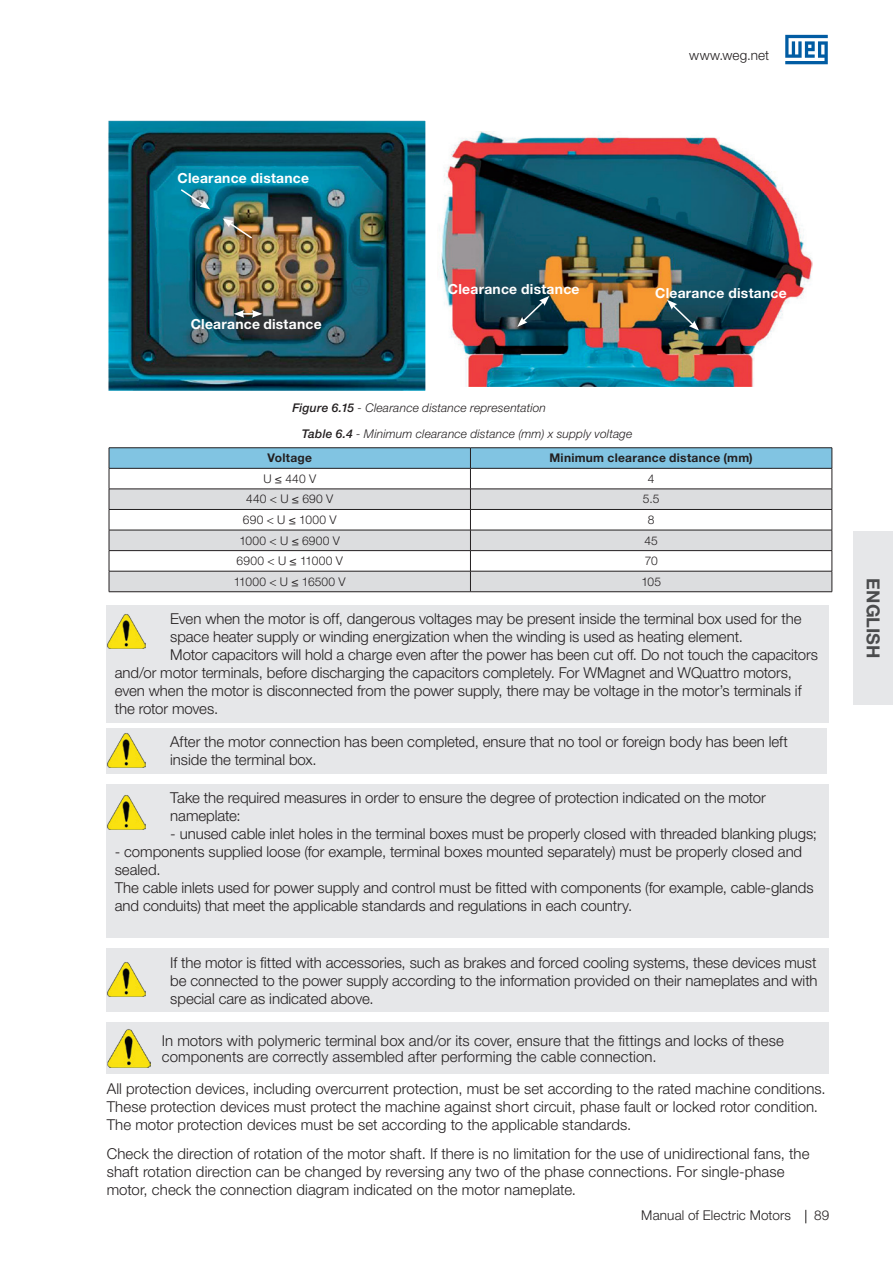
<style>
.page{position:relative;width:893px;height:1263px;background:#fff}
.page>*{position:absolute;margin:0;border:0;box-sizing:border-box;transform-origin:0 0}
.t1{font:700 18px "Helvetica Neue LT Pro";letter-spacing:.005em;color:#4b4c4d}
.t2{font:300 15px/18px "Helvetica Neue LT Pro";letter-spacing:-.005em;color:#231f20}
.t3{font:700 13.95px "Helvetica Neue LT Pro";letter-spacing:.02em;color:#fff}
.t4{font:300 13.5px "Helvetica Neue LT Pro";letter-spacing:.01em;color:#231f20}
.t5{font:italic 300 12px "Helvetica Neue LT Pro";letter-spacing:.015em;color:#231f20}
.t6{font:300 12px "Helvetica Neue LT Pro";letter-spacing:.015em;color:#231f20}
.t7{font:700 12px "Helvetica Neue LT Pro";letter-spacing:.025em;color:#231f20}
.s1{font-weight:500}
</style>
<div class="page">
<svg style="left:805px;top:1210px;width:1px;height:13px"></svg>
<div style="left:853px;top:531px;width:40px;height:174px;background:#e6e7e9"></div>
<svg style="left:785px;top:35px;width:43px;height:29px"></svg>
<div style="left:106px;top:784px;width:723px;height:154px;background:#e6e7e9"></div>
<div style="left:106px;top:948px;width:723px;height:64px;background:#e6e7e9"></div>
<div style="left:106px;top:728px;width:721px;height:46px;background:#e6e7e9"></div>
<img style="left:107px;top:795px;width:39px;height:34px">
<img style="left:107px;top:962px;width:39px;height:35px">
<img style="left:107px;top:733px;width:39px;height:34px">
<div style="left:106px;top:605px;width:723px;height:118px;background:#e6e7e9"></div>
<img style="left:107px;top:614px;width:39px;height:34px">
<hr style="left:109px;top:447px;width:361px;height:1px;background:#231f20">
<hr style="left:470px;top:447px;width:362px;height:1px;background:#231f20">
<svg style="left:109px;top:448px;width:724px;height:143px"></svg>
<hr style="left:109px;top:591px;width:361px;height:1px;background:#231f20">
<hr style="left:470px;top:591px;width:362px;height:1px;background:#231f20">
<img style="left:109px;top:122px;width:315px;height:267px">
<div style="left:106px;top:119px;width:321px;height:273px;border:2px solid #fff"></div>
<svg style="left:234px;top:310px;width:28px;height:8px"></svg>
<svg style="left:179px;top:188px;width:31px;height:21px"></svg>
<svg style="left:223px;top:218px;width:31px;height:22px"></svg>
<img style="left:441px;top:131px;width:372px;height:256px">
<svg style="left:667px;top:300px;width:32px;height:31px"></svg>
<svg style="left:517px;top:296px;width:32px;height:31px"></svg>
<div style="left:106px;top:1022px;width:723px;height:52px;background:#e6e7e9"></div>
<img style="left:107px;top:1029px;width:44px;height:39px">
<p class="t4" style="left:689px;top:47px;width:82px">www.weg.net</p>
<p class="t3" style="left:178px;top:169px;width:133px">Clearance distance</p>
<p class="t3" style="left:191px;top:316px;width:133px">Clearance distance</p>
<p class="t3" style="left:448px;top:280px;width:133px">Clearance distance</p>
<p class="t3" style="left:655px;top:284px;width:133px">Clearance distance</p>
<p class="t5" style="left:292px;top:401px;width:255px"><span class="s1">Figure 6.15</span> - Clearance distance representation</p>
<p class="t5" style="left:302px;top:427px;width:332px"><span class="s1">Table 6.4</span> - Minimum clearance distance (mm) x supply voltage</p>
<p class="t7" style="left:268px;top:450px;width:46px">Voltage</p>
<p class="t7" style="left:549px;top:450px;width:205px">Minimum clearance distance (mm)</p>
<p class="t6" style="left:263px;top:471px;width:54px">U ≤ 440 V</p>
<p class="t6" style="left:648px;top:471px;width:8px">4</p>
<p class="t6" style="left:246px;top:492px;width:89px">440 &lt; U ≤ 690 V</p>
<p class="t6" style="left:643px;top:492px;width:18px">5.5</p>
<p class="t6" style="left:243px;top:512px;width:95px">690 &lt; U ≤ 1000 V</p>
<p class="t6" style="left:648px;top:512px;width:8px">8</p>
<p class="t6" style="left:239px;top:533px;width:102px">1000 &lt; U ≤ 6900 V</p>
<p class="t6" style="left:644px;top:533px;width:15px">45</p>
<p class="t6" style="left:237px;top:554px;width:108px">6900 &lt; U ≤ 11000 V</p>
<p class="t6" style="left:645px;top:554px;width:15px">70</p>
<p class="t6" style="left:234px;top:574px;width:114px">11000 &lt; U ≤ 16500 V</p>
<p class="t6" style="left:641px;top:574px;width:21px">105</p>
<p class="t2" style="left:170px;top:609px;width:633px">Even when the motor is off, dangerous voltages may be present inside the terminal box used for the space heater supply or winding energization when the winding is used as heating element.</p>
<p class="t2" style="left:115px;top:645px;width:705px;text-indent:55px">Motor capacitors will hold a charge even after the power has been cut off. Do not touch the capacitors and/or motor terminals, before discharging the capacitors completely. For WMagnet and WQuattro motors, even when the motor is disconnected from the power supply, there may be voltage in the motor’s terminals if the rotor moves.</p>
<p class="t2" style="left:170px;top:733px;width:619px">After the motor connection has been completed, ensure that no tool or foreign body has been left inside the terminal box.</p>
<p class="t2" style="left:170px;top:789px;width:597px">Take the required measures in order to ensure the degree of protection indicated on the motor nameplate:</p>
<p class="t2" style="left:170px;top:825px;width:648px">- unused cable inlet holes in the terminal boxes must be properly closed with threaded blanking plugs;</p>
<p class="t2" style="left:115px;top:843px;width:689px">- components supplied loose (for example, terminal boxes mounted separately) must be properly closed and sealed.</p>
<p class="t2" style="left:115px;top:879px;width:700px">The cable inlets used for power supply and control must be fitted with components (for example, cable-glands and conduits) that meet the applicable standards and regulations in each country.</p>
<p class="t2" style="left:170px;top:953px;width:649px;text-align:justify">If the motor is fitted with accessories, such as brakes and forced cooling systems, these devices must be connected to the power supply according to the information provided on their nameplates and with special care as indicated above.</p>
<p class="t2" style="left:162px;top:1032px;width:624px;line-height:15.8px">In motors with polymeric terminal box and/or its cover, ensure that the fittings and locks of these components are correctly assembled after performing the cable connection.</p>
<p class="t2" style="left:107px;top:1080px;width:720px">All protection devices, including overcurrent protection, must be set according to the rated machine conditions.<br>These protection devices must protect the machine against short circuit, phase fault or locked rotor condition.</p>
<p class="t2" style="left:107px;top:1116px;width:526px">The motor protection devices must be set according to the applicable standards.</p>
<p class="t2" style="left:107px;top:1144px;width:704px">Check the direction of rotation of the motor shaft. If there is no limitation for the use of unidirectional fans, the shaft rotation direction can be changed by reversing any two of the phase connections. For single-phase motor, check the connection diagram indicated on the motor nameplate.</p>
<p class="t4" style="left:641px;top:1207px;width:151px">Manual of Electric Motors</p>
<p class="t4" style="left:814px;top:1207px;width:17px">89</p>
<p class="t1" style="left:884px;top:578px;width:82px;rotate:90deg">ENGLISH</p>
</div>
